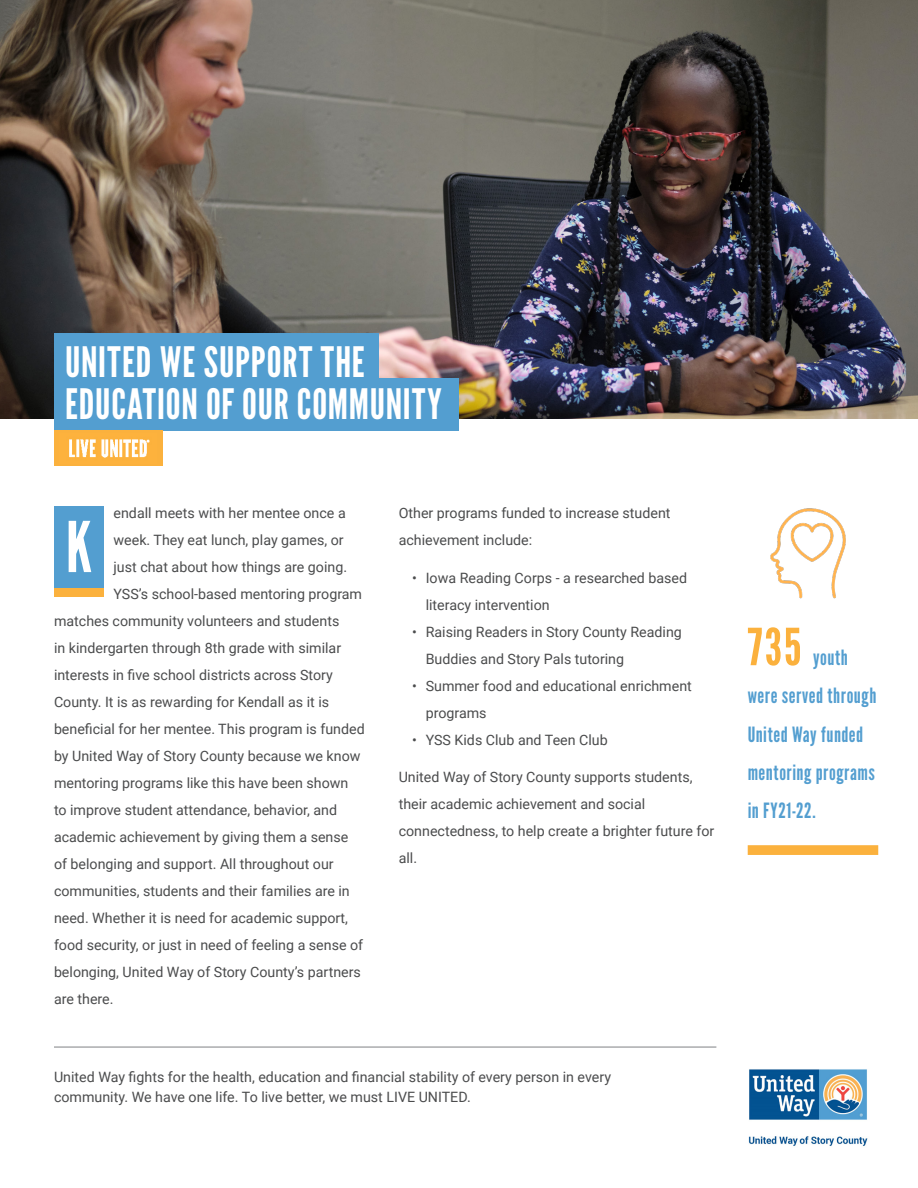
<style>
.page{position:relative;width:918px;height:1188px;background:#fff}
.page>*{position:absolute;margin:0;border:0;box-sizing:border-box;transform-origin:0 0}
.t1{font:69.75px "League Gothic";color:#fff}
.Callout{font:51px "League Gothic";color:#fbb13d}
.Headline_2a{font:41.85px "League Gothic";letter-spacing:.02em;color:#fff}
.Callout-2{font:21px/38.2px "League Gothic";letter-spacing:.025em;color:#539ed0}
.Paragraph{font:14.25px/27px "Roboto";color:#4b4c4d}
</style>
<div class="page">
<img style="left:0;top:0;width:918px;height:418px">
<div style="left:748px;top:845px;width:130px;height:10px;background:#fbb13d"></div>
<div style="left:54px;top:506px;width:50px;height:91px;background:#539ed0"></div>
<div style="left:54px;top:588px;width:50px;height:9px;background:#fbb13d"></div>
<div style="left:54px;top:333px;width:325px;height:53px;background:#539ed0"></div>
<div style="left:54px;top:378px;width:405px;height:53px;background:#539ed0"></div>
<div style="left:54px;top:431px;width:108px;height:35px;background:#fbb13d"></div>
<img style="left:69px;top:439px;width:81px;height:19px">
<hr style="left:54px;top:1047px;width:662px;height:1px;background:#808285">
<img style="left:748px;top:1069px;width:120px;height:77px">
<img style="left:770px;top:508px;width:76px;height:91px">
<p class="Headline_2a" style="left:65px;top:338px;width:301px">UNITED WE SUPPORT THE</p>
<p class="Headline_2a" style="left:65px;top:379px;width:378px">EDUCATION OF OUR COMMUNITY</p>
<p class="Paragraph" style="left:114px;top:499px;width:234px">endall meets with her mentee once a</p>
<p class="Paragraph" style="left:114px;top:526px;width:232px">week. They eat lunch, play games, or</p>
<p class="Paragraph" style="left:114px;top:553px;width:235px">just chat about how things are going.</p>
<p class="Paragraph" style="left:114px;top:580px;width:250px">YSS’s school-based mentoring program</p>
<p class="Paragraph" style="left:54px;top:607px;width:287px">matches community volunteers and students</p>
<p class="Paragraph" style="left:54px;top:634px;width:289px">in kindergarten through 8th grade with similar</p>
<p class="Paragraph" style="left:54px;top:661px;width:280px">interests in five school districts across Story</p>
<p class="Paragraph" style="left:54px;top:688px;width:277px">County. It is as rewarding for Kendall as it is</p>
<p class="Paragraph" style="left:54px;top:715px;width:312px">beneficial for her mentee. This program is funded</p>
<p class="Paragraph" style="left:54px;top:742px;width:308px">by United Way of Story County because we know</p>
<p class="Paragraph" style="left:54px;top:769px;width:296px">mentoring programs like this have been shown</p>
<p class="Paragraph" style="left:54px;top:796px;width:285px">to improve student attendance, behavior, and</p>
<p class="Paragraph" style="left:54px;top:823px;width:296px">academic achievement by giving them a sense</p>
<p class="Paragraph" style="left:54px;top:850px;width:281px">of belonging and support. All throughout our</p>
<p class="Paragraph" style="left:54px;top:877px;width:297px">communities, students and their families are in</p>
<p class="Paragraph" style="left:54px;top:904px;width:296px">need. Whether it is need for academic support,</p>
<p class="Paragraph" style="left:54px;top:931px;width:311px">food security, or just in need of feeling a sense of</p>
<p class="Paragraph" style="left:54px;top:958px;width:308px">belonging, United Way of Story County’s partners</p>
<p class="Paragraph" style="left:54px;top:985px;width:61px">are there.</p>
<p class="t1" style="left:66px;top:506px;width:28px">K</p>
<p class="Paragraph" style="left:399px;top:499px;width:273px">Other programs funded to increase student achievement include:</p>
<p class="Paragraph" style="left:426px;top:564px;width:263px;text-indent:-14px">• Iowa Reading Corps - a researched based literacy intervention</p>
<p class="Paragraph" style="left:426px;top:618px;width:258px;text-indent:-14px">• Raising Readers in Story County Reading<br>Buddies and Story Pals tutoring</p>
<p class="Paragraph" style="left:426px;top:672px;width:268px;text-indent:-14px">• Summer food and educational enrichment programs</p>
<p class="Paragraph" style="left:412px;top:726px;width:197px">• YSS Kids Club and Teen Club</p>
<p class="Paragraph" style="left:399px;top:763px;width:317px">United Way of Story County supports students, their academic achievement and social connectedness, to help create a brighter future for all.</p>
<p class="Paragraph" style="left:54px;top:1066px;width:559px;line-height:20.2px">United Way fights for the health, education and financial stability of every person in every community. We have one life. To live better, we must LIVE UNITED.</p>
<p class="Callout" style="left:748px;top:617px;width:55px">735</p>
<p class="Callout-2" style="left:748px;top:639px;width:130px;text-indent:66px">youth were served through<br>United Way funded mentoring programs in FY21-22.</p>
</div>
